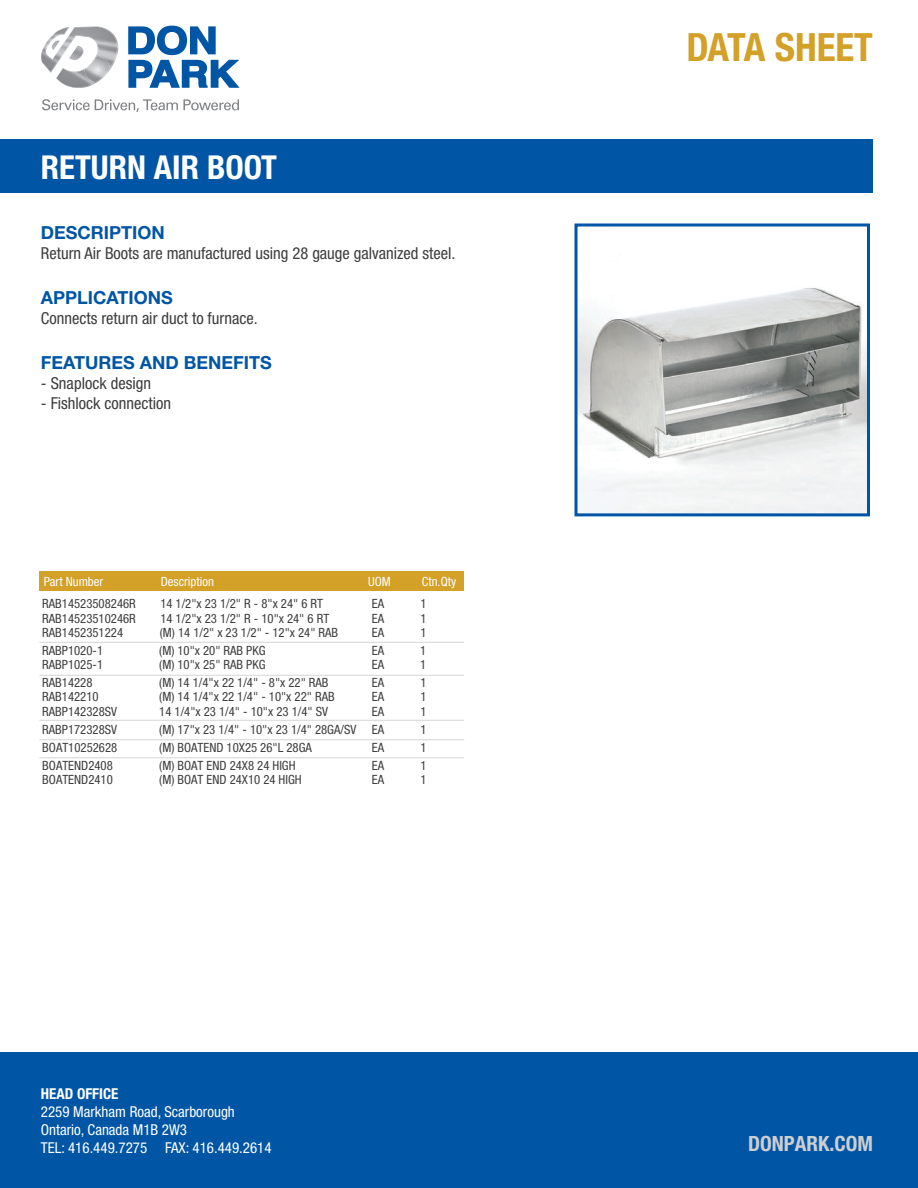
<style>
.page{position:relative;width:918px;height:1188px;background:#fff}
.page>*{position:absolute;margin:0;border:0;box-sizing:border-box;transform-origin:0 0}
.t1{font:700 condensed 39px "Helvetica Neue LT Pro";color:#d3a028}
.t2{font:700 condensed 33px "Helvetica Neue LT Pro";color:#fff}
.t3{font:700 condensed 21px "Helvetica Neue LT Pro";color:#cdced0}
.t4{font:700 18px "Helvetica Neue LT Pro";color:#0155a5}
.t5{font:condensed 16.5px "Helvetica Neue LT Pro";color:#3e3e3f}
.t6{font:condensed 15px/18px "Helvetica Neue LT Pro";color:#fff}
.t7{font:700 condensed 15px "Helvetica Neue LT Pro";color:#fff}
.t8{font:condensed 12.75px "Helvetica Neue LT Pro";color:#3e3e3f}
.t9{font:condensed 12.75px "Helvetica Neue LT Pro";color:#fff}
</style>
<div class="page">
<div style="left:0;top:1053px;width:918px;height:135px;background:#0155a5"></div>
<div style="left:39px;top:571px;width:425px;height:19px;background:#d3a028"></div>
<hr style="left:39px;top:642px;width:425px;height:1px;background:#d4d5d7">
<hr style="left:39px;top:675px;width:425px;height:1px;background:#d4d5d7">
<hr style="left:39px;top:720px;width:425px;height:1px;background:#d4d5d7">
<hr style="left:39px;top:739px;width:425px;height:1px;background:#d4d5d7">
<hr style="left:39px;top:757px;width:425px;height:1px;background:#d4d5d7">
<img style="left:578px;top:288px;width:288px;height:224px">
<div style="left:574px;top:224px;width:296px;height:292px;border:3px solid #0155a5"></div>
<div style="left:0;top:140px;width:873px;height:53px;background:#0155a5"></div>
<img style="left:41px;top:49px;width:2px;height:15px">
<svg style="left:43px;top:26px;width:197px;height:62px"></svg>
<img style="left:85px;top:57px;width:25px;height:25px">
<svg style="left:42px;top:99px;width:197px;height:13px"></svg>
<h2 class="t2" style="left:41px;top:148px;width:238px">RETURN AIR BOOT</h2>
<h3 class="t4" style="left:41px;top:222px;width:125px">DESCRIPTION</h3>
<p class="t5" style="left:41px;top:244px;width:416px">Return Air Boots are manufactured using 28 gauge galvanized steel.</p>
<h3 class="t4" style="left:41px;top:287px;width:133px">APPLICATIONS</h3>
<p class="t5" style="left:41px;top:308px;width:218px">Connects return air duct to furnace.</p>
<h3 class="t4" style="left:41px;top:352px;width:233px">FEATURES AND BENEFITS</h3>
<p class="t5" style="left:41px;top:373px;width:112px">- Snaplock design</p>
<p class="t5" style="left:41px;top:393px;width:132px">- Fishlock connection</p>
<p class="t9" style="left:44px;top:574px;width:61px">Part Number</p>
<p class="t9" style="left:161px;top:574px;width:55px">Description</p>
<p class="t9" style="left:368px;top:574px;width:24px">UOM</p>
<p class="t9" style="left:422px;top:574px;width:36px">Ctn.Qty</p>
<p class="t8" style="left:42px;top:596px;width:95px">RAB14523508246R</p>
<p class="t8" style="left:160px;top:596px;width:164px">14 1/2"x 23 1/2" R - 8"x 24" 6 RT</p>
<p class="t8" style="left:372px;top:596px;width:14px">EA</p>
<p class="t8" style="left:420px;top:596px;width:8px">1</p>
<p class="t8" style="left:42px;top:611px;width:95px">RAB14523510246R</p>
<p class="t8" style="left:160px;top:611px;width:170px">14 1/2"x 23 1/2" R - 10"x 24" 6 RT</p>
<p class="t8" style="left:372px;top:611px;width:14px">EA</p>
<p class="t8" style="left:420px;top:611px;width:8px">1</p>
<p class="t8" style="left:42px;top:625px;width:82px">RAB1452351224</p>
<p class="t8" style="left:160px;top:625px;width:180px">(M) 14 1/2" x 23 1/2" - 12"x 24" RAB</p>
<p class="t8" style="left:372px;top:625px;width:14px">EA</p>
<p class="t8" style="left:420px;top:625px;width:8px">1</p>
<p class="t8" style="left:42px;top:643px;width:62px">RABP1020-1</p>
<p class="t8" style="left:159px;top:643px;width:108px">(M) 10"x 20" RAB PKG</p>
<p class="t8" style="left:372px;top:643px;width:14px">EA</p>
<p class="t8" style="left:420px;top:643px;width:8px">1</p>
<p class="t8" style="left:42px;top:657px;width:62px">RABP1025-1</p>
<p class="t8" style="left:159px;top:657px;width:108px">(M) 10"x 25" RAB PKG</p>
<p class="t8" style="left:372px;top:657px;width:14px">EA</p>
<p class="t8" style="left:420px;top:657px;width:8px">1</p>
<p class="t8" style="left:42px;top:675px;width:52px">RAB14228</p>
<p class="t8" style="left:159px;top:675px;width:171px">(M) 14 1/4"x 22 1/4" - 8"x 22" RAB</p>
<p class="t8" style="left:372px;top:675px;width:14px">EA</p>
<p class="t8" style="left:420px;top:675px;width:8px">1</p>
<p class="t8" style="left:42px;top:689px;width:58px">RAB142210</p>
<p class="t8" style="left:159px;top:689px;width:177px">(M) 14 1/4"x 22 1/4" - 10"x 22" RAB</p>
<p class="t8" style="left:372px;top:689px;width:14px">EA</p>
<p class="t8" style="left:420px;top:689px;width:8px">1</p>
<p class="t8" style="left:42px;top:704px;width:76px">RABP142328SV</p>
<p class="t8" style="left:159px;top:704px;width:170px">14 1/4"x 23 1/4" - 10"x 23 1/4" SV</p>
<p class="t8" style="left:372px;top:704px;width:14px">EA</p>
<p class="t8" style="left:420px;top:704px;width:8px">1</p>
<p class="t8" style="left:42px;top:722px;width:76px">RABP172328SV</p>
<p class="t8" style="left:159px;top:722px;width:226px">(M) 17"x 23 1/4" - 10"x 23 1/4" 28GA/SV EA</p>
<p class="t8" style="left:420px;top:722px;width:8px">1</p>
<p class="t8" style="left:42px;top:740px;width:76px">BOAT10252628</p>
<p class="t8" style="left:159px;top:740px;width:154px">(M) BOATEND 10X25 26"L 28GA</p>
<p class="t8" style="left:372px;top:740px;width:14px">EA</p>
<p class="t8" style="left:420px;top:740px;width:8px">1</p>
<p class="t8" style="left:42px;top:758px;width:72px">BOATEND2408</p>
<p class="t8" style="left:159px;top:758px;width:138px">(M) BOAT END 24X8 24 HIGH</p>
<p class="t8" style="left:372px;top:758px;width:14px">EA</p>
<p class="t8" style="left:420px;top:758px;width:8px">1</p>
<p class="t8" style="left:42px;top:772px;width:72px">BOATEND2410</p>
<p class="t8" style="left:159px;top:772px;width:144px">(M) BOAT END 24X10 24 HIGH</p>
<p class="t8" style="left:372px;top:772px;width:14px">EA</p>
<p class="t8" style="left:420px;top:772px;width:8px">1</p>
<p class="t7" style="left:41px;top:1084px;width:79px">HEAD OFFICE</p>
<p class="t6" style="left:41px;top:1102px;width:232px">2259 Markham Road, Scarborough<br>Ontario, Canada M1B 2W3<br>TEL: 416.449.7275 FAX: 416.449.2614</p>
<h1 class="t1" style="left:687px;top:24px;width:188px">DATA SHEET</h1>
<h3 class="t3" style="left:748px;top:1131px;width:126px">DONPARK.COM</h3>
</div>
